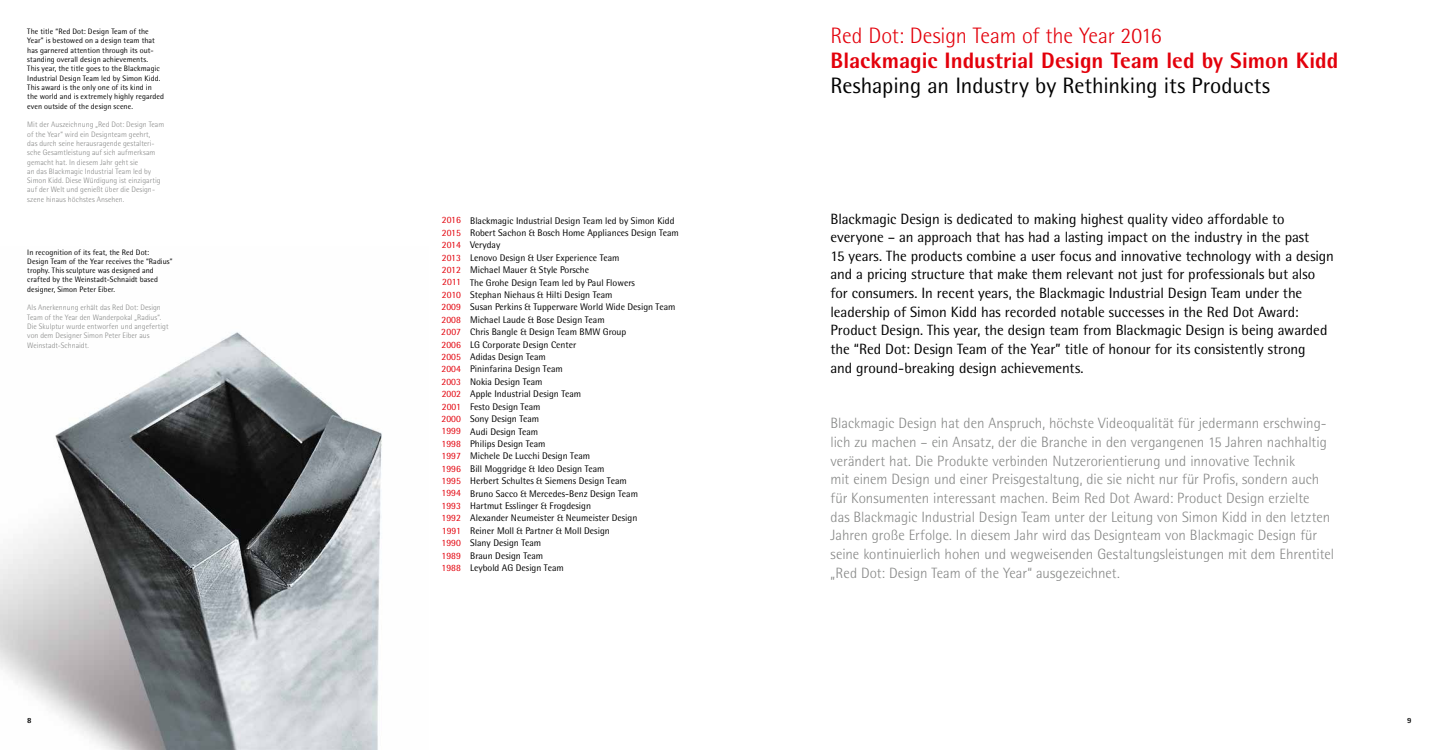
<style>
.page{position:relative;width:1439px;height:750px;background:#fff}
.page>*{position:absolute;margin:0;border:0;box-sizing:border-box;transform-origin:0 0}
.t1{font:800 22.31px "Rotis Semi Sans Pro";color:#e3000b}
.t2{font:22.31px "Rotis Semi Sans Pro";color:#000}
.t3{font:300 22.31px "Rotis Semi Sans Pro";letter-spacing:-.005em;color:#e3000b}
.t4{font:300 14.88px/18.6px "Rotis Semi Sans Pro";color:#868786}
.t5{font:14.88px/18.6px "Rotis Semi Sans Pro";letter-spacing:-.005em;color:#000}
.t6{font:9.62px/12.4px "Rotis Semi Sans Pro";color:#000}
.t7{font:9.62px/12.4px "Rotis Semi Sans Pro";color:#e3000b;text-align:justify}
.t8{font:300 7.88px/9.3px "Rotis Semi Sans Pro";letter-spacing:.005em;color:#868786}
.t9{font:7.88px/9.3px "Rotis Semi Sans Pro";letter-spacing:.005em;color:#000}
.t10{font:800 7.88px "Rotis Semi Sans Pro";color:#000}
</style>
<div class="page">
<img style="left:0;top:332px;width:382px;height:417px">
<p class="t9" style="left:27px;top:27px;width:138px">The title “Red Dot: Design Team of the Year” is bestowed on a design team that has garnered attention through its out&shy;standing overall design achievements.<br>This year, the title goes to the Blackmagic Industrial Design Team led by Simon Kidd.<br>This award is the only one of its kind in<br>the world and is extremely highly regarded even outside of the design scene.</p>
<p class="t8" style="left:27px;top:120px;width:138px">Mit der Auszeichnung „Red Dot: Design Team of the Year“ wird ein Designteam geehrt,<br>das durch seine herausragende gestalteri&shy;sche Gesamtleistung auf sich aufmerksam gemacht hat. In diesem Jahr geht sie<br>an das Blackmagic Industrial Team led by Simon Kidd. Diese Würdigung ist einzigartig auf der Welt und genießt über die Design&shy;szene hinaus höchstes Ansehen.</p>
<p class="t9" style="left:27px;top:247px;width:147px">In recognition of its feat, the Red Dot:<br>Design Team of the Year receives the “Radius” trophy. This sculpture was designed and crafted by the Weinstadt-Schnaidt based designer, Simon Peter Eiber.</p>
<p class="t8" style="left:27px;top:303px;width:143px">Als Anerkennung erhält das Red Dot: Design Team of the Year den Wanderpokal „Radius“.<br>Die Skulptur wurde entworfen und angefertigt von dem Designer Simon Peter Eiber aus Weinstadt-Schnaidt.</p>
<p class="t7" style="left:441px;top:214px;width:21px">2016<br>2015<br>2014<br>2013<br>2012<br>2011<br>2010<br>2009<br>2008<br>2007<br>2006<br>2005<br>2004<br>2003<br>2002<br>2001<br>2000<br>1999<br>1998<br>1997<br>1996<br>1995<br>1994<br>1993<br>1992<br>1991<br>1990<br>1989<br>1988</p>
<p class="t6" style="left:470px;top:214px;width:210px">Blackmagic Industrial Design Team led by Simon Kidd<br>Robert Sachon &amp; Bosch Home Appliances Design Team<br>Veryday<br>Lenovo Design &amp; User Experience Team<br>Michael Mauer &amp; Style Porsche<br>The Grohe Design Team led by Paul Flowers<br>Stephan Niehaus &amp; Hilti Design Team<br>Susan Perkins &amp; Tupperware World Wide Design Team<br>Michael Laude &amp; Bose Design Team<br>Chris Bangle &amp; Design Team BMW Group<br>LG Corporate Design Center<br>Adidas Design Team<br>Pininfarina Design Team<br>Nokia Design Team<br>Apple Industrial Design Team<br>Festo Design Team<br>Sony Design Team<br>Audi Design Team<br>Philips Design Team<br>Michele De Lucchi Design Team<br>Bill Moggridge &amp; Ideo Design Team<br>Herbert Schultes &amp; Siemens Design Team<br>Bruno Sacco &amp; Mercedes-Benz Design Team<br>Hartmut Esslinger &amp; Frogdesign<br>Alexander Neumeister &amp; Neumeister Design<br>Reiner Moll &amp; Partner &amp; Moll Design<br>Slany Design Team<br>Braun Design Team<br>Leybold AG Design Team</p>
<h1 class="t3" style="left:830px;top:23px;width:333px">Red Dot: Design Team of the Year 2016</h1>
<h1 class="t1" style="left:830px;top:46px;width:509px">Blackmagic Industrial Design Team led by Simon Kidd</h1>
<h1 class="t2" style="left:830px;top:72px;width:441px">Reshaping an Industry by Rethinking its Products</h1>
<p class="t5" style="left:830px;top:209px;width:505px">Blackmagic Design is dedicated to making highest quality video affordable to everyone – an approach that has had a lasting impact on the industry in the past<br>15 years. The products combine a user focus and innovative technology with a design and a pricing structure that make them relevant not just for professionals but also for consumers. In recent years, the Blackmagic Industrial Design Team under the leadership of Simon Kidd has recorded notable successes in the Red Dot Award:<br>Product Design. This year, the design team from Blackmagic Design is being awarded the “Red Dot: Design Team of the Year” title of honour for its consistently strong<br>and ground-breaking design achievements.</p>
<p class="t4" style="left:830px;top:414px;width:505px">Blackmagic Design hat den Anspruch, höchste Videoqualität für jedermann erschwing&shy;lich zu machen – ein Ansatz, der die Branche in den vergangenen 15 Jahren nachhaltig verändert hat. Die Produkte verbinden Nutzerorientierung und innovative Technik<br>mit einem Design und einer Preisgestaltung, die sie nicht nur für Profis, sondern auch für Konsumenten interessant machen. Beim Red Dot Award: Product Design erzielte<br>das Blackmagic Industrial Design Team unter der Leitung von Simon Kidd in den letzten Jahren große Erfolge. In diesem Jahr wird das Designteam von Blackmagic Design für seine kontinuierlich hohen und wegweisenden Gestaltungsleistungen mit dem Ehrentitel „Red Dot: Design Team of the Year“ ausgezeichnet.</p>
<p class="t10" style="left:27px;top:715px;width:6px">8</p>
<p class="t10" style="left:1407px;top:715px;width:6px">9</p>
</div>
